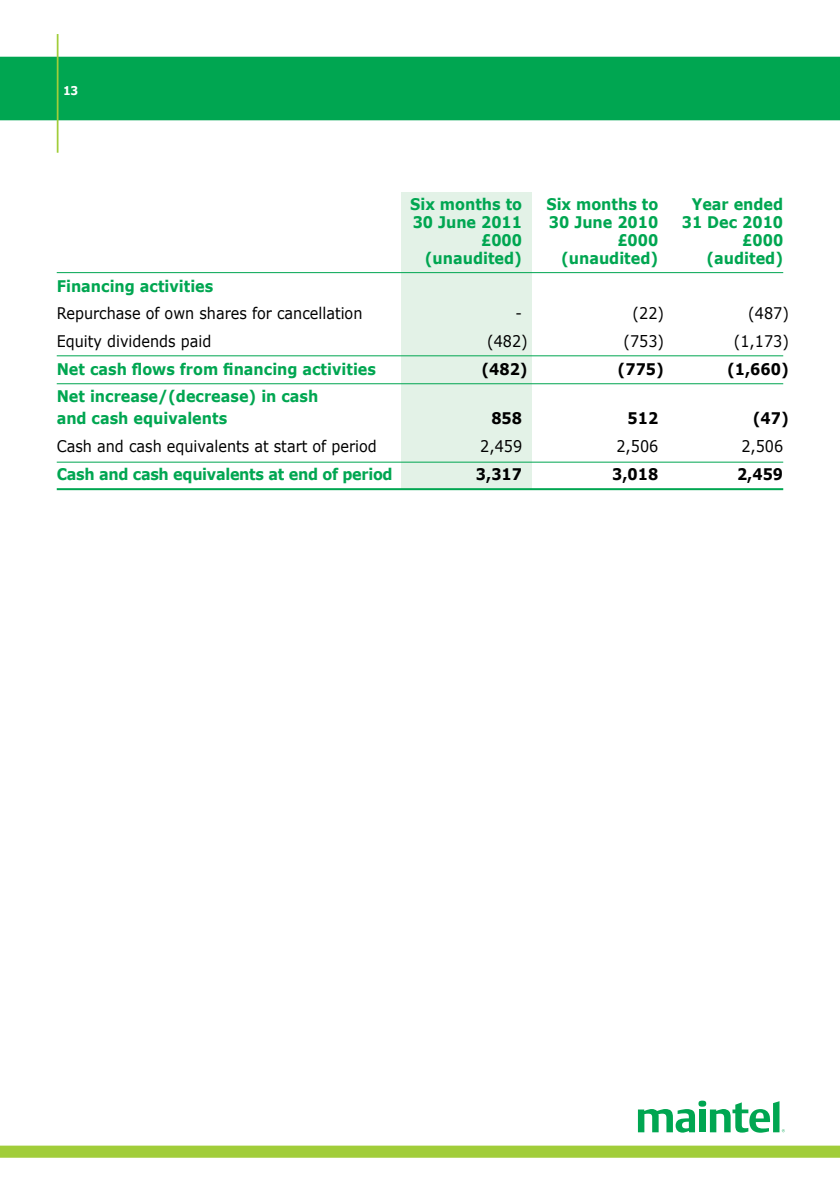
<style>
.page{position:relative;width:840px;height:1191px;background:#fff}
.page>*{position:absolute;margin:0;border:0;box-sizing:border-box;transform-origin:0 0}
.table_text{font:700 16px/22px "Verdana";color:#00a651;scale:.9 1}
.table_text-2{font:16px "Verdana";color:#000;scale:.9 1}
.table_text-3{font:700 16px "Verdana";color:#000;scale:.9 1}
.table_text-4{font:700 16px "Verdana";letter-spacing:-.02em;color:#00a651;scale:.9 1}
.t1{font:700 12.2px "Verdana";color:#fff;scale:.9 1}
</style>
<div class="page">
<svg style="left:637px;top:1109px;width:57px;height:23px"></svg>
<div style="left:698px;top:1100px;width:7px;height:6px;background:#00a651;border-radius:50%"></div>
<div style="left:698px;top:1109px;width:7px;height:23px;background:#00a651"></div>
<svg style="left:709px;top:1101px;width:75px;height:31px"></svg>
<div style="left:0;top:57px;width:839px;height:63px;background:#00a651"></div>
<svg style="left:0;top:1145px;width:839px;height:12px;background:#a5cf44"></svg>
<hr style="left:57px;top:34px;width:1px;height:119px;background:#a1cd3a">
<div style="left:401px;top:193px;width:130px;height:296px;background:#e3f2e7"></div>
<hr style="left:57px;top:355px;width:725px;height:1px;background:#00a651">
<hr style="left:57px;top:383px;width:725px;height:1px;background:#00a651">
<hr style="left:57px;top:272px;width:725px;height:1px;background:#00a651">
<hr style="left:57px;top:488px;width:725px;height:2px;background:#00a651">
<hr style="left:57px;top:461px;width:725px;height:1px;background:#00a651">
<p class="t1" style="left:63px;top:82px;width:18px">13</p>
<p class="table_text" style="left:410px;top:193px;width:126px">Six months to</p>
<p class="table_text" style="left:546px;top:193px;width:126px">Six months to</p>
<p class="table_text" style="left:691px;top:193px;width:103px">Year ended</p>
<p class="table_text" style="left:412px;top:211px;width:123px">30 June 2011</p>
<p class="table_text" style="left:548px;top:211px;width:123px">30 June 2010</p>
<p class="table_text" style="left:681px;top:211px;width:114px">31 Dec 2010</p>
<p class="table_text" style="left:481px;top:229px;width:47px">£000</p>
<p class="table_text" style="left:617px;top:229px;width:47px">£000</p>
<p class="table_text" style="left:741px;top:229px;width:47px">£000</p>
<p class="table_text" style="left:424px;top:247px;width:110px">(unaudited)</p>
<p class="table_text" style="left:560px;top:247px;width:109px">(unaudited)</p>
<p class="table_text" style="left:706px;top:247px;width:87px">(audited)</p>
<p class="table_text" style="left:57px;top:274px;width:175px">Financing activities</p>
<p class="table_text-2" style="left:57px;top:303px;width:341px">Repurchase of own shares for cancellation</p>
<p class="table_text-2" style="left:515px;top:303px;width:9px">-</p>
<p class="table_text-2" style="left:632px;top:303px;width:36px">(22)</p>
<p class="table_text-2" style="left:747px;top:303px;width:47px">(487)</p>
<p class="table_text-2" style="left:57px;top:331px;width:173px">Equity dividends paid</p>
<p class="table_text-2" style="left:487px;top:331px;width:47px">(482)</p>
<p class="table_text-2" style="left:623px;top:331px;width:47px">(753)</p>
<p class="table_text-2" style="left:733px;top:331px;width:63px">(1,173)</p>
<p class="table_text" style="left:57px;top:357px;width:356px">Net cash flows from financing activities</p>
<p class="table_text-3" style="left:481px;top:359px;width:53px">(482)</p>
<p class="table_text-3" style="left:617px;top:359px;width:53px">(775)</p>
<p class="table_text-3" style="left:726px;top:359px;width:70px">(1,660)</p>
<p class="table_text" style="left:57px;top:385px;width:292px">Net increase/(decrease) in cash and cash equivalents</p>
<p class="table_text-3" style="left:491px;top:408px;width:36px">858</p>
<p class="table_text-3" style="left:627px;top:408px;width:36px">512</p>
<p class="table_text-3" style="left:752px;top:408px;width:42px">(47)</p>
<p class="table_text-2" style="left:57px;top:436px;width:357px">Cash and cash equivalents at start of period</p>
<p class="table_text-2" style="left:480px;top:436px;width:48px">2,459</p>
<p class="table_text-2" style="left:616px;top:436px;width:48px">2,506</p>
<p class="table_text-2" style="left:741px;top:436px;width:48px">2,506</p>
<p class="table_text-4" style="left:57px;top:464px;width:374px">Cash and cash equivalents at end of period</p>
<p class="table_text-3" style="left:475px;top:464px;width:53px">3,317</p>
<p class="table_text-3" style="left:611px;top:464px;width:53px">3,018</p>
<p class="table_text-3" style="left:736px;top:464px;width:53px">2,459</p>
</div>
